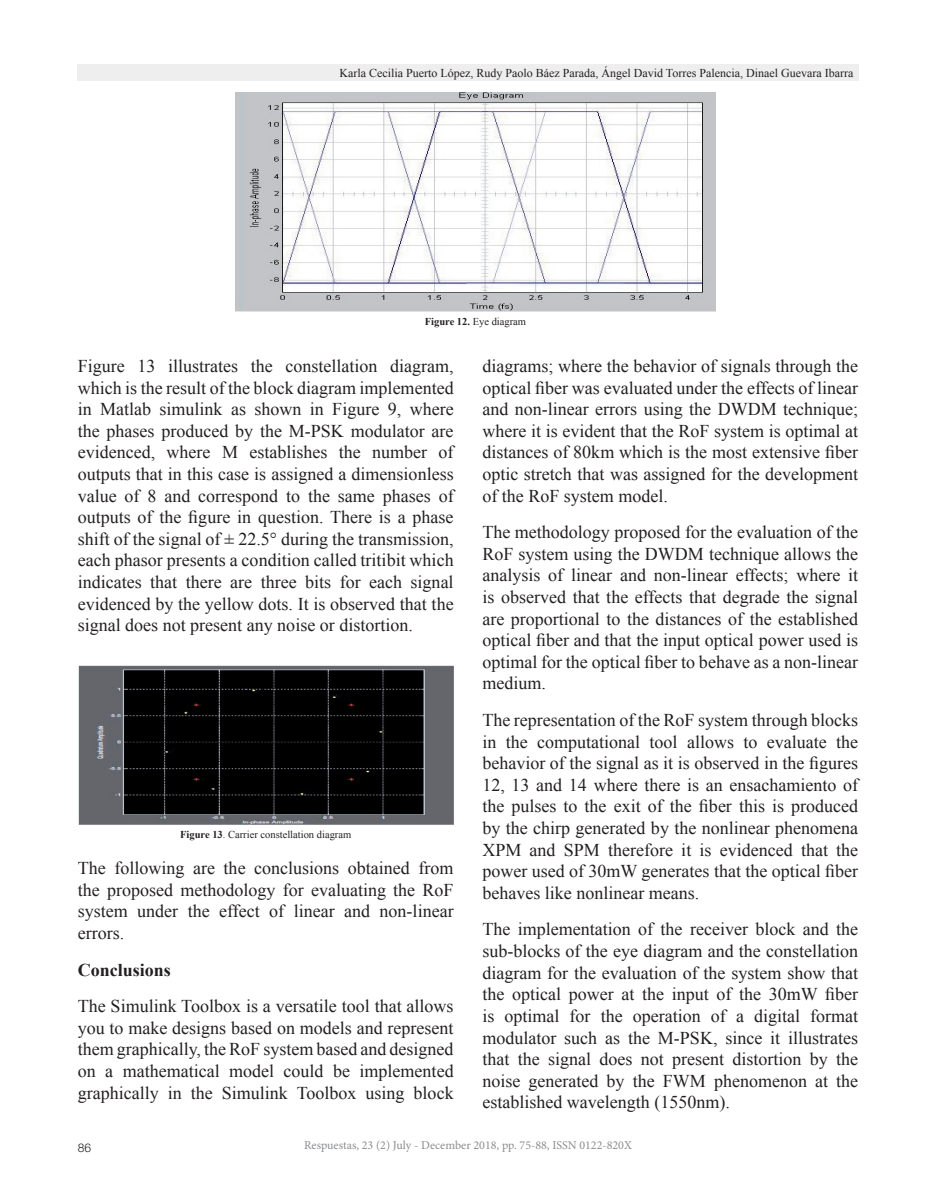
<style>
.page{position:relative;width:936px;height:1191px;background:#fff}
.page>*{position:absolute;margin:0;border:0;box-sizing:border-box;transform-origin:0 0}
.t1{font:18px/21.6px "Times New Roman";color:#231f20;text-align:justify}
.t2{font:700 18px "Times New Roman";color:#231f20}
.t3{font:12px "Times New Roman";color:#231f20}
.t4{font:12px "Minion Pro";color:#8a8c8f}
.t5{font:300 12px "Helvetica Neue LT Std";color:#231f20}
.t6{font:10.5px "Times New Roman";color:#231f20}
.s1{font-weight:700}
</style>
<div class="page">
<img style="left:235px;top:92px;width:480px;height:219px">
<img style="left:78px;top:665px;width:376px;height:160px">
<div style="left:77px;top:65px;width:781px;height:16px;background:#eeeeef"></div>
<p class="t3" style="left:339px;top:65px;width:515px">Karla Cecilia Puerto López, Rudy Paolo Báez Parada, Ángel David Torres Palencia, Dinael Guevara Ibarra</p>
<p class="t6" style="left:425px;top:314px;width:103px"><span class="s1">Figure 12.</span> Eye diagram</p>
<p class="t1" style="left:78px;top:355px;width:377px">Figure 13 illustrates the constellation diagram, which is the result of the block diagram implemented in Matlab simulink as shown in Figure 9, where the phases produced by the M-PSK modulator are evidenced, where M establishes the number of outputs that in this case is assigned a dimensionless value of 8 and correspond to the same phases of outputs of the figure in question. There is a phase shift of the signal of ± 22.5° during the transmission, each phasor presents a condition called tritibit which indicates that there are three bits for each signal evidenced by the yellow dots. It is observed that the signal does not present any noise or distortion.</p>
<p class="t1" style="left:482px;top:355px;width:377px">diagrams; where the behavior of signals through the optical fiber was evaluated under the effects of linear and non-linear errors using the DWDM technique; where it is evident that the RoF system is optimal at distances of 80km which is the most extensive fiber optic stretch that was assigned for the development of the RoF system model.</p>
<p class="t1" style="left:482px;top:521px;width:377px">The methodology proposed for the evaluation of the RoF system using the DWDM technique allows the analysis of linear and non-linear effects; where it is observed that the effects that degrade the signal are proportional to the distances of the established optical fiber and that the input optical power used is optimal for the optical fiber to behave as a non-linear medium.</p>
<p class="t1" style="left:482px;top:709px;width:377px">The representation of the RoF system through blocks in the computational tool allows to evaluate the behavior of the signal as it is observed in the figures 12, 13 and 14 where there is an ensachamiento of the pulses to the exit of the fiber this is produced by the chirp generated by the nonlinear phenomena XPM and SPM therefore it is evidenced that the power used of 30mW generates that the optical fiber behaves like nonlinear means.</p>
<p class="t1" style="left:482px;top:918px;width:377px">The implementation of the receiver block and the sub-blocks of the eye diagram and the constellation diagram for the evaluation of the system show that the optical power at the input of the 30mW fiber is optimal for the operation of a digital format modulator such as the M-PSK, since it illustrates that the signal does not present distortion by the noise generated by the FWM phenomenon at the established wavelength (1550nm).</p>
<p class="t4" style="left:304px;top:1137px;width:329px">Respuestas, 23 (2) July - December 2018, pp. 75-88, ISSN 0122-820X</p>
<p class="t6" style="left:180px;top:827px;width:172px"><span class="s1">Figure 13</span>. Carrier constellation diagram</p>
<p class="t1" style="left:78px;top:857px;width:377px">The following are the conclusions obtained from the proposed methodology for evaluating the RoF system under the effect of linear and non-linear errors.</p>
<p class="t2" style="left:78px;top:957px;width:95px">Conclusions</p>
<p class="t1" style="left:78px;top:995px;width:377px">The Simulink Toolbox is a versatile tool that allows you to make designs based on models and represent them graphically, the RoF system based and designed on a mathematical model could be implemented graphically in the Simulink Toolbox using block</p>
<p class="t5" style="left:78px;top:1140px;width:15px">86</p>
</div>
